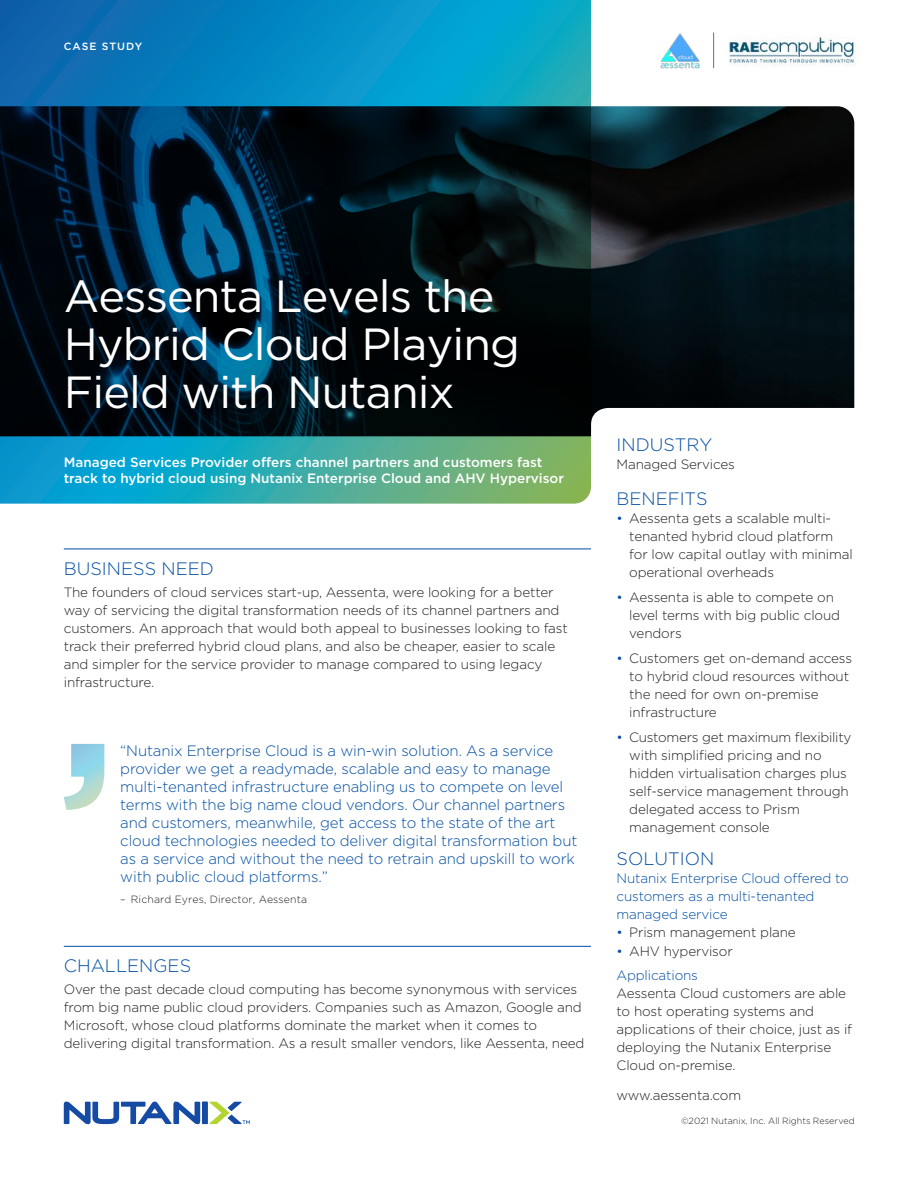
<style>
.page{position:relative;width:918px;height:1188px;background:#fff}
.page>*{position:absolute;margin:0;border:0;box-sizing:border-box;transform-origin:0 0}
.t1{font:45px/48px "Gotham";letter-spacing:-.02em;color:#fff}
.t2{font:300 18px "Gotham";color:#034ea2}
.t3{font:300 15px/18px "Gotham";letter-spacing:-.01em;color:#034ea2}
.t4{font:300 13.5px/18px "Gotham";letter-spacing:-.01em;color:#241f1f}
.t5{font:500 13.5px/16.2px "Gotham";color:#fff}
.t6{font:300 13.5px/18px "Gotham";letter-spacing:-.01em;color:#034ea2}
.t7{font:300 10.5px "Gotham";letter-spacing:.01em;color:#241f1f}
.t8{font:500 10.5px "Gotham";letter-spacing:.1em;color:#fff}
.t9{font:300 9px "Gotham";letter-spacing:.005em;color:#241f1f}
.s1{color:#034ea2}
.s2{color:#241f1f}
</style>
<div class="page">
<svg style="left:210px;top:1102px;width:40px;height:22px"></svg>
<div style="left:202px;top:1102px;width:6px;height:22px;background:#154ba3"></div>
<svg style="left:64px;top:1102px;width:136px;height:22px"></svg>
<svg style="left:0;top:0;width:591px;height:504px;background:#1b96b6"></svg>
<svg style="left:0;top:106px;width:854px;height:330px;background:#03141d"></svg>
<svg style="left:591px;top:408px;width:263px;height:28px"></svg>
<svg style="left:64px;top:744px;width:40px;height:66px"></svg>
<img style="left:660px;top:33px;width:40px;height:36px">
<hr style="left:64px;top:549px;width:527px;height:1px;background:#034ea2">
<hr style="left:64px;top:946px;width:527px;height:1px;background:#034ea2">
<img style="left:729px;top:37px;width:130px;height:30px">
<hr style="left:713px;top:33px;width:1px;height:35px;background:#717072">
<p class="t8" style="left:64px;top:39px;width:80px">CASE STUDY</p>
<h1 class="t1" style="left:64px;top:271px;width:458px">Aessenta Levels the<br>Hybrid Cloud Playing<br>Field with Nutanix</h1>
<p class="t5" style="left:64px;top:454px;width:502px">Managed Services Provider offers channel partners and customers fast track to hybrid cloud using Nutanix Enterprise Cloud and AHV Hypervisor</p>
<h2 class="t2" style="left:64px;top:557px;width:152px">BUSINESS NEED</h2>
<p class="t4" style="left:64px;top:583px;width:505px">The founders of cloud services start-up, Aessenta, were looking for a better way of servicing the digital transformation needs of its channel partners and customers. An approach that would both appeal to businesses looking to fast track their preferred hybrid cloud plans, and also be cheaper, easier to scale and simpler for the service provider to manage compared to using legacy infrastructure.</p>
<p class="t3" style="left:120px;top:741px;width:459px">“Nutanix Enterprise Cloud is a win-win solution. As a service provider we get a readymade, scalable and easy to manage multi-tenanted infrastructure enabling us to compete on level terms with the big name cloud vendors. Our channel partners and customers, meanwhile, get access to the state of the art cloud technologies needed to deliver digital transformation but as a service and without the need to retrain and upskill to work with public cloud platforms.”</p>
<p class="t7" style="left:120px;top:893px;width:188px">– Richard Eyres, Director, Aessenta</p>
<h2 class="t2" style="left:64px;top:954px;width:129px">CHALLENGES</h2>
<p class="t4" style="left:64px;top:980px;width:522px">Over the past decade cloud computing has become synonymous with services from big name public cloud providers. Companies such as Amazon, Google and Microsoft, whose cloud platforms dominate the market when it comes to delivering digital transformation. As a result smaller vendors, like Aessenta, need</p>
<h2 class="t2" style="left:617px;top:433px;width:97px">INDUSTRY</h2>
<p class="t4" style="left:617px;top:455px;width:120px">Managed Services</p>
<h2 class="t2" style="left:617px;top:488px;width:93px">BENEFITS</h2>
<p class="t4" style="left:629px;top:509px;width:225px;text-indent:-13px"><span class="s1">•</span> Aessenta gets a scalable multi&shy;tenanted hybrid cloud platform for low capital outlay with minimal operational overheads</p>
<p class="t4" style="left:629px;top:588px;width:212px;text-indent:-13px"><span class="s1">•</span> Aessenta is able to compete on level terms with big public cloud vendors</p>
<p class="t4" style="left:629px;top:649px;width:224px;text-indent:-13px"><span class="s1">•</span> Customers get on-demand access to hybrid cloud resources without the need for own on-premise infrastructure</p>
<p class="t4" style="left:629px;top:728px;width:224px;text-indent:-13px"><span class="s1">•</span> Customers get maximum flexibility with simplified pricing and no hidden virtualisation charges plus self-service management through delegated access to Prism management console</p>
<h2 class="t2" style="left:617px;top:848px;width:99px">SOLUTION</h2>
<p class="t6" style="left:617px;top:869px;width:234px">Nutanix Enterprise Cloud offered to customers as a multi-tenanted managed service</p>
<p class="t4" style="left:617px;top:923px;width:181px"><span class="s1">•</span> Prism management plane</p>
<p class="t6" style="left:617px;top:939px;width:118px;line-height:24px">• <span class="s2">AHV hypervisor<br></span>Applications</p>
<p class="t4" style="left:617px;top:984px;width:237px">Aessenta Cloud customers are able to host operating systems and applications of their choice, just as if deploying the Nutanix Enterprise<br>Cloud on-premise.</p>
<p class="t4" style="left:617px;top:1086px;width:126px">www.aessenta.com</p>
<p class="t9" style="left:681px;top:1115px;width:175px">©2021 Nutanix, Inc. All Rights Reserved</p>
</div>
